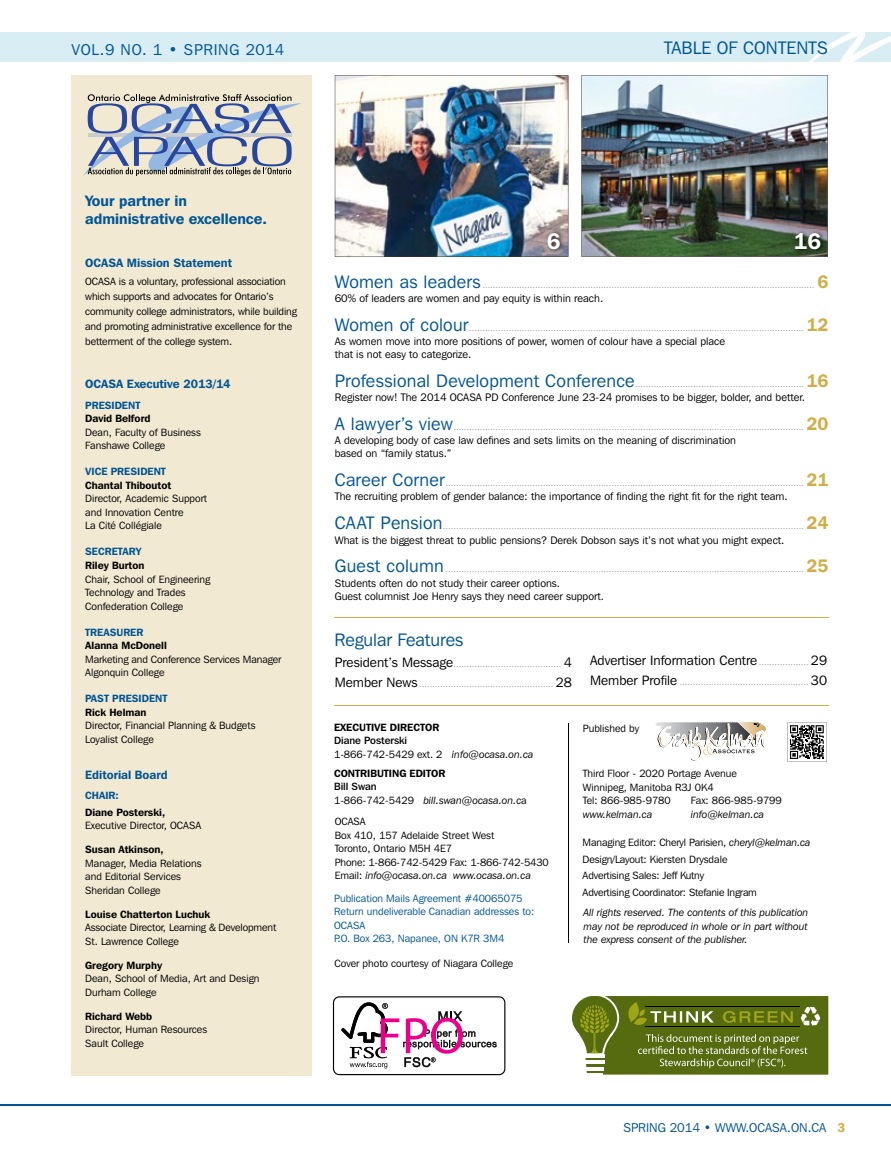
<style>
.page{position:relative;width:891px;height:1161px;background:#fff}
.page>*{position:absolute;margin:0;border:0;box-sizing:border-box;transform-origin:0 0}
.t1{font:600 22.5px "Franklin Gothic IT Cby BT";color:#fff}
.t2{font:18px "Franklin Gothic IT Cby BT";color:#005595}
.t3{font:15.6px "Franklin Gothic IT Cby BT";letter-spacing:.04em;color:#005595}
.t4{font:600 15px/18px "Franklin Gothic IT Cby BT";color:#005595}
.t5{font:13.5px "Franklin Gothic IT Cby BT";color:#000}
.t6{font:12.75px "Franklin Gothic IT Cby BT";color:#005595}
.t7{font:600 12px "Franklin Gothic IT Cby BT";color:#005595}
.t8{font:10.8px/13px "Franklin Gothic IT Cby BT";color:#000}
.t9{font:300 10.5px/20.1px "Garamond IT Cby BT";color:#7f8284}
.t10{font:10.5px/13.5px "Franklin Gothic IT Cby BT";color:#000}
.t11{font:italic 10.5px/13.5px "Franklin Gothic IT Cby BT";color:#000}
.t12{font:600 10.5px "Franklin Gothic IT Cby BT";color:#000}
.t13{font:10.5px/13.5px "Franklin Gothic IT Cby BT";color:#005595}
.t14{font:600 10.5px "Franklin Gothic IT Cby BT";color:#005595}
.s1{font-family:"Franklin Gothic IT Cby BT";font-weight:400;font-size:18px;color:#005595}
.s2{font-family:"Franklin Gothic IT Cby BT";font-weight:600;font-size:18px;color:#d0ae48}
.s3{font-family:"Franklin Gothic IT Cby BT";font-weight:400;font-size:13.5px;color:#000}
.s4{font-family:"Garamond IT Cby BT";font-weight:300;font-size:10.5px;color:#7f8284}
.s5{font-weight:500}
.s6{font-style:italic}
.s7{font-weight:500;font-style:normal}
.s8{font-style:normal}
.s9{font-weight:600;color:#d0ae48}
</style>
<div class="page">
<hr style="left:0;top:1104px;width:891px;height:1px;background:#005595">
<img style="left:335px;top:75px;width:233px;height:182px">
<div style="left:72px;top:75px;width:240px;height:1001px;background:#f2e9d3"></div>
<svg style="left:83px;top:94px;width:218px;height:82px"></svg>
<svg style="left:655px;top:723px;width:111px;height:38px"></svg>
<img style="left:581px;top:75px;width:247px;height:182px">
<svg style="left:787px;top:722px;width:40px;height:40px"></svg>
<svg style="left:572px;top:996px;width:256px;height:79px;background:#6d7e2d"></svg>
<svg style="left:333px;top:996px;width:172px;height:79px"></svg>
<div style="left:0;top:32px;width:891px;height:30px;background:#d8edf4"></div>
<svg style="left:809px;top:32px;width:82px;height:30px"></svg>
<img style="left:545px;top:230px;width:20px;height:23px">
<img style="left:792px;top:229px;width:33px;height:24px">
<hr style="left:334px;top:618px;width:494px;height:1px;background:#d0ae48">
<hr style="left:334px;top:705px;width:494px;height:1px;background:#d0ae48">
<hr style="left:568px;top:723px;width:1px;height:220px;background:#000">
<h3 class="t3" style="left:71px;top:40px;width:214px">VOL.9 NO. 1 • SPRING 2014</h3>
<h2 class="t2" style="left:664px;top:36px;width:165px">TABLE OF CONTENTS</h2>
<h3 class="t4" style="left:85px;top:192px;width:183px">Your partner in administrative excellence.</h3>
<p class="t7" style="left:85px;top:255px;width:148px">OCASA Mission Statement</p>
<p class="t10" style="left:85px;top:273px;width:213px;line-height:15px">OCASA is a voluntary, professional association which supports and advocates for Ontario’s community college administrators, while building and promoting administrative excellence for the betterment of the college system.</p>
<p class="t7" style="left:85px;top:376px;width:147px">OCASA Executive 2013/14</p>
<p class="t14" style="left:85px;top:398px;width:57px">PRESIDENT</p>
<p class="t12" style="left:85px;top:412px;width:67px">David Belford</p>
<p class="t10" style="left:85px;top:425px;width:117px">Dean, Faculty of Business<br>Fanshawe College</p>
<p class="t14" style="left:85px;top:465px;width:82px">VICE PRESIDENT</p>
<p class="t12" style="left:85px;top:479px;width:88px">Chantal Thiboutot</p>
<p class="t10" style="left:85px;top:492px;width:123px">Director, Academic Support and Innovation Centre<br>La Cité Collégiale</p>
<p class="t14" style="left:85px;top:545px;width:58px">SECRETARY</p>
<p class="t12" style="left:85px;top:559px;width:61px">Riley Burton</p>
<p class="t10" style="left:85px;top:572px;width:127px">Chair, School of Engineering<br>Technology and Trades<br>Confederation College</p>
<p class="t14" style="left:85px;top:625px;width:60px">TREASURER</p>
<p class="t12" style="left:85px;top:639px;width:83px">Alanna McDonell</p>
<p class="t10" style="left:85px;top:652px;width:198px">Marketing and Conference Services Manager<br>Algonquin College</p>
<p class="t14" style="left:85px;top:692px;width:84px">PAST PRESIDENT</p>
<p class="t12" style="left:85px;top:705px;width:63px">Rick Helman</p>
<p class="t10" style="left:85px;top:719px;width:172px">Director, Financial Planning &amp; Budgets<br>Loyalist College</p>
<p class="t7" style="left:85px;top:767px;width:84px">Editorial Board</p>
<p class="t14" style="left:85px;top:789px;width:35px">CHAIR:</p>
<p class="t12" style="left:85px;top:805px;width:81px">Diane Posterski,</p>
<p class="t10" style="left:85px;top:819px;width:118px">Executive Director, OCASA</p>
<p class="t12" style="left:85px;top:843px;width:80px">Susan Atkinson,</p>
<p class="t10" style="left:85px;top:856px;width:118px">Manager, Media Relations and Editorial Services<br>Sheridan College</p>
<p class="t12" style="left:85px;top:907px;width:127px">Louise Chatterton Luchuk</p>
<p class="t10" style="left:85px;top:921px;width:193px">Associate Director, Learning &amp; Development<br>St. Lawrence College</p>
<p class="t12" style="left:85px;top:958px;width:78px">Gregory Murphy</p>
<p class="t10" style="left:85px;top:972px;width:176px">Dean, School of Media, Art and Design<br>Durham College</p>
<p class="t12" style="left:85px;top:1009px;width:69px">Richard Webb</p>
<p class="t10" style="left:85px;top:1023px;width:124px">Director, Human Resources<br>Sault College</p>
<h1 class="t1" style="left:547px;top:227px;width:15px">6</h1>
<h1 class="t1" style="left:793px;top:227px;width:29px">16</h1>
<p class="t9" style="left:335px;top:274px;width:495px"><span class="s1">Women as leaders</span> .............................................................................................................................. <span class="s2">6</span></p>
<p class="t8" style="left:335px;top:292px;width:270px">60% of leaders are women and pay equity is within reach.</p>
<p class="t9" style="left:335px;top:317px;width:495px"><span class="s1">Women of colour</span> ............................................................................................................................... <span class="s2">12</span></p>
<p class="t8" style="left:335px;top:335px;width:392px">As women move into more positions of power, women of colour have a special place that is not easy to categorize.</p>
<p class="t9" style="left:335px;top:373px;width:495px"><span class="s1">Professional Development Conference</span> ................................................................ <span class="s2">16</span></p>
<p class="t8" style="left:335px;top:391px;width:472px">Register now! The 2014 OCASA PD Conference June 23-24 promises to be bigger, bolder, and better.</p>
<p class="t9" style="left:335px;top:416px;width:495px"><span class="s1">A lawyer’s view</span> ..................................................................................................................................... <span class="s2">20</span></p>
<p class="t8" style="left:335px;top:434px;width:403px">A developing body of case law defines and sets limits on the meaning of discrimination based on “family status.”</p>
<p class="t9" style="left:335px;top:472px;width:495px"><span class="s1">Career Corner</span> ........................................................................................................................................ <span class="s2">21</span></p>
<p class="t8" style="left:335px;top:490px;width:454px">The recruiting problem of gender balance: the importance of finding the right fit for the right team.</p>
<p class="t9" style="left:335px;top:515px;width:495px"><span class="s1">CAAT Pension</span> ......................................................................................................................................... <span class="s2">24</span></p>
<p class="t8" style="left:335px;top:533px;width:451px">What is the biggest threat to public pensions? Derek Dobson says it’s not what you might expect.</p>
<p class="t9" style="left:335px;top:558px;width:495px"><span class="s1">Guest column</span> ........................................................................................................................................ <span class="s2">25</span></p>
<p class="t8" style="left:335px;top:576px;width:271px">Students often do not study their career options.<br>Guest columnist Joe Henry says they need career support.</p>
<h2 class="t2" style="left:334px;top:629px;width:130px">Regular Features</h2>
<p class="t9" style="left:335px;top:653px;width:239px"><span class="s3">President’s Message</span> ......................................... <span class="s3">4<br>Member News</span> ................................................... <span class="s3">28</span></p>
<p class="t5" style="left:590px;top:652px;width:239px">Advertiser Information Centre <span class="s4">...................</span> 29</p>
<p class="t9" style="left:590px;top:672px;width:239px"><span class="s3">Member Profile</span> ................................................. <span class="s3">30</span></p>
<p class="t12" style="left:334px;top:720px;width:107px">EXECUTIVE DIRECTOR</p>
<p class="t10" style="left:334px;top:734px;width:201px"><span class="s5">Diane Posterski<br></span>1-866-742-5429 ext. 2 <span class="s6">info@ocasa.on.ca</span></p>
<p class="t12" style="left:334px;top:766px;width:113px">CONTRIBUTING EDITOR</p>
<p class="t11" style="left:334px;top:780px;width:194px"><span class="s7">Bill Swan<br></span><span class="s8">1-866-742-5429</span> bill.swan@ocasa.on.c<span class="s8">a</span></p>
<p class="t10" style="left:335px;top:815px;width:216px">OCASA<br>Box 410, 157 Adelaide Street West<br>Toronto, Ontario M5H 4E7<br>Phone: 1-866-742-5429 Fax: 1-866-742-5430<br>Email: <span class="s6">info@ocasa.on.ca www.ocasa.on.ca</span></p>
<p class="t13" style="left:334px;top:891px;width:202px">Publication Mails Agreement #40065075<br>Return undeliverable Canadian addresses to:<br>OCASA<br>P.O. Box 263, Napanee, ON K7R 3M4</p>
<p class="t10" style="left:334px;top:956px;width:180px">Cover photo courtesy of Niagara College</p>
<p class="t10" style="left:583px;top:721px;width:58px">Published by</p>
<p class="t10" style="left:583px;top:767px;width:156px">Third Floor - 2020 Portage Avenue<br>Winnipeg, Manitoba R3J 0K4<br>Tel: 866-985-9780</p>
<p class="t10" style="left:691px;top:794px;width:92px">Fax: 866-985-9799</p>
<p class="t11" style="left:583px;top:807px;width:71px">www.kelman.ca</p>
<p class="t11" style="left:691px;top:807px;width:75px">info@kelman.ca</p>
<p class="t10" style="left:583px;top:834px;width:229px;line-height:16.5px">Managing Editor: Cheryl Parisien, <span class="s6">cheryl@kelman.ca </span>Design/Layout: Kiersten Drysdale<br>Advertising Sales: Jeff Kutny<br>Advertising Coordinator: Stefanie Ingram</p>
<p class="t11" style="left:584px;top:906px;width:226px;text-align:justify">All rights reserved. The contents of this publication may not be reproduced in whole or in part without the express consent of the publisher.</p>
<p class="t6" style="left:623px;top:1119px;width:223px">SPRING 2014 • WWW.OCASA.ON.CA <span class="s9">3</span></p>
</div>
